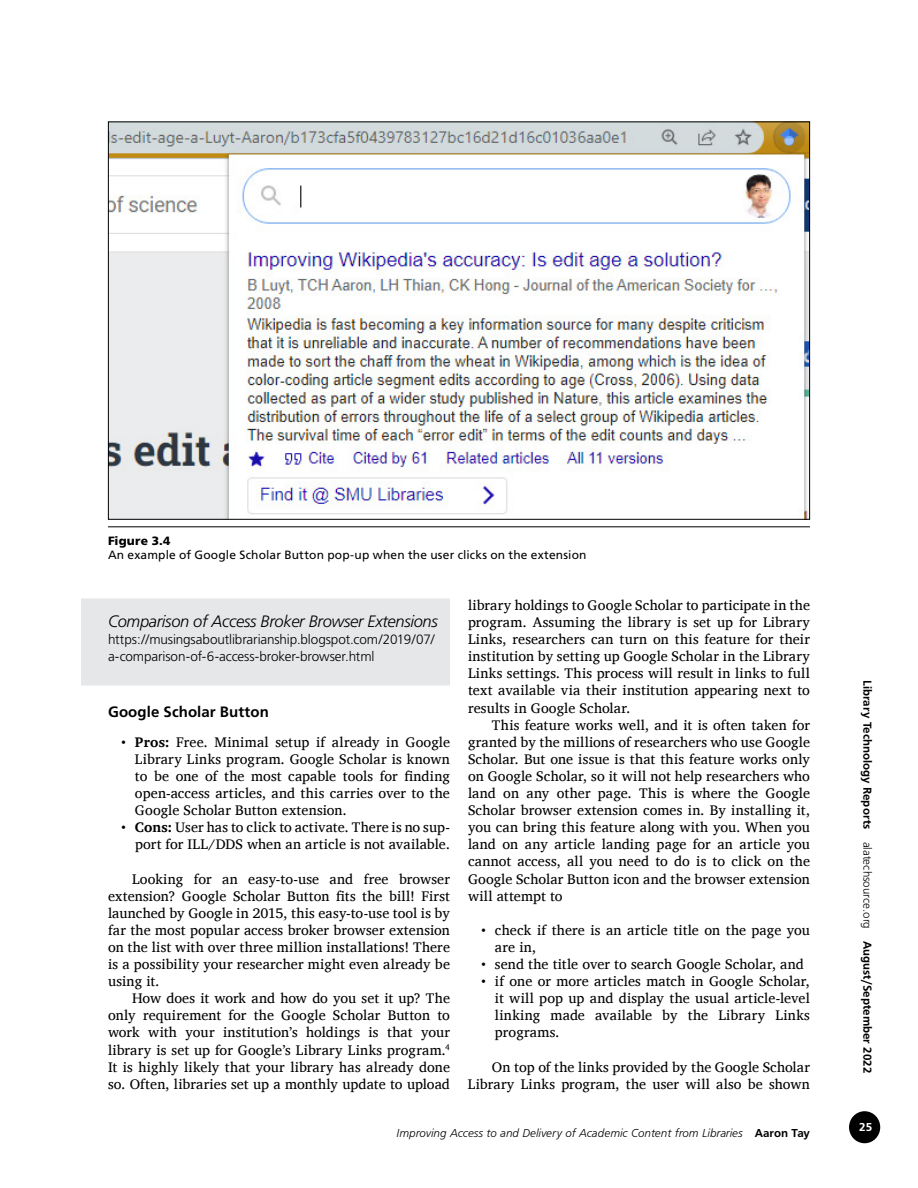
<style>
.page{position:relative;width:918px;height:1188px;background:#fff}
.page>*{position:absolute;margin:0;border:0;box-sizing:border-box;transform-origin:0 0}
.t1{font:italic 300 16.5px "Frutiger";letter-spacing:-.02em;color:#000}
.t2{font:700 15px "Frutiger";letter-spacing:.005em;color:#000}
.t3{font:14.25px/17.1px "Charis SIL";letter-spacing:.005em;color:#000;text-align:justify}
.t4{font:300 13.5px/17.1px "Frutiger";letter-spacing:-.01em;color:#000}
.t5{font:12px "Frutiger";letter-spacing:.015em;color:#000}
.t6{font:12px "Frugal Sans Light Italic DTC";color:#000}
.t7{font:12px "Frugal Sans Bold DTC";color:#000}
.t8{font:900 12px "Frutiger";letter-spacing:.015em;color:#000}
.t9{font:12px "Frugal Sans Bold DTC";color:#fff}
.s1{font-weight:700}
.s2{font-family:"Frugal Sans Bold DTC"}
.s3{font-family:"Frugal Sans Light DTC"}
</style>
<div class="page">
<div style="left:850px;top:1112px;width:29px;height:31px;background:#000;border-radius:50%"></div>
<div style="left:849px;top:1111px;width:31px;height:32px;border:2px solid #000;border-radius:50%"></div>
<div style="left:81px;top:598px;width:369px;height:88px;background:#e6e7e8"></div>
<img style="left:110px;top:124px;width:698px;height:394px">
<hr style="left:108px;top:527px;width:702px;height:1px;background:#000">
<p class="t8" style="left:108px;top:534px;width:64px">Figure 3.4</p>
<p class="t5" style="left:108px;top:548px;width:480px">An example of Google Scholar Button pop-up when the user clicks on the extension</p>
<p class="t3" style="left:468px;top:596px;width:344px">library holdings to Google Scholar to participate in the program. Assuming the library is set up for Library Links, researchers can turn on this feature for their institution by setting up Google Scholar in the Library Links settings. This process will result in links to full text available via their institution appearing next to results in Google Scholar.</p>
<p class="t3" style="left:468px;top:716px;width:344px;text-indent:24px">This feature works well, and it is often taken for granted by the millions of researchers who use Google Scholar. But one issue is that this feature works only on Google Scholar, so it will not help researchers who land on any other page. This is where the Google Scholar browser extension comes in. By installing it, you can bring this feature along with you. When you land on any article landing page for an article you cannot access, all you need to do is to click on the Google Scholar Button icon and the browser extension will attempt to</p>
<p class="t3" style="left:495px;top:921px;width:316px;text-indent:-13px">• check if there is an article title on the page you are in,</p>
<p class="t3" style="left:481px;top:956px;width:324px">• send the title over to search Google Scholar, and</p>
<p class="t3" style="left:495px;top:973px;width:316px;text-indent:-13px">• if one or more articles match in Google Scholar, it will pop up and display the usual article-level linking made available by the Library Links programs.</p>
<p class="t3" style="left:468px;top:1058px;width:344px;text-align:right">On top of the links provided by the Google Scholar<br>Library Links program, the user will also be shown</p>
<p class="t1" style="left:108px;top:612px;width:331px">Comparison of Access Broker Browser Extensions</p>
<p class="t4" style="left:108px;top:631px;width:328px">https://musingsaboutlibrarianship.blogspot.com/2019/07/ a-comparison-of-6-access-broker-browser.html</p>
<p class="t2" style="left:108px;top:703px;width:162px">Google Scholar Button</p>
<p class="t3" style="left:135px;top:733px;width:317px;text-indent:-13px">• <span class="s1">Pros:</span> Free. Minimal setup if already in Google Library Links program. Google Scholar is known to be one of the most capable tools for finding open-access articles, and this carries over to the Google Scholar Button extension.</p>
<p class="t3" style="left:122px;top:819px;width:330px;text-align:right">• <span class="s1">Cons:</span> User has to click to activate. There is no sup&shy;port for ILL/DDS when an article is not available.</p>
<p class="t3" style="left:108px;top:870px;width:344px;text-indent:24px">Looking for an easy-to-use and free browser extension? Google Scholar Button fits the bill! First launched by Google in 2015, this easy-to-use tool is by far the most popular access broker browser extension on the list with over three million installations! There is a possibility your researcher might even already be using it.</p>
<p class="t3" style="left:108px;top:990px;width:344px;text-indent:24px">How does it work and how do you set it up? The only requirement for the Google Scholar Button to work with your institution’s holdings is that your library is set up for Google’s Library Links program.<sup>4<br></sup>It is highly likely that your library has already done so. Often, libraries set up a monthly update to upload</p>
<p class="t6" style="left:397px;top:1126px;width:415px">Improving Access to and Delivery of Academic Content from Libraries <span class="s2">Aaron Tay</span></p>
<p class="t7" style="left:874px;top:680px;width:395px;rotate:90deg">Library Technology Reports <span class="s3">alatechsource.org</span> August/September 2022</p>
<p class="t9" style="left:859px;top:1120px;width:14px">25</p>
</div>
